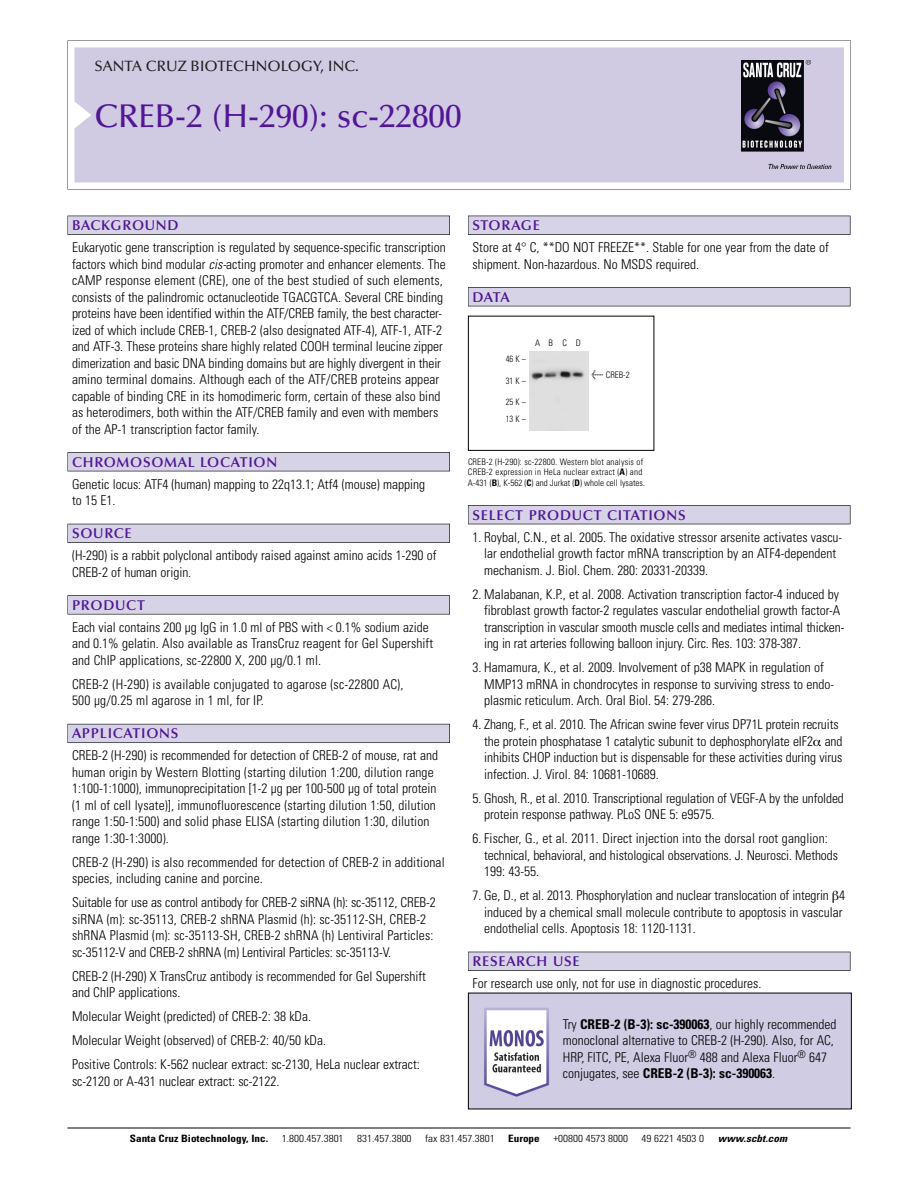
<style>
.page{position:relative;width:918px;height:1188px;background:#fff}
.page>*{position:absolute;margin:0;border:0;box-sizing:border-box;transform-origin:0 0}
.t1{font:500 33px "Optima";color:#511695}
.t2{font:500 15px "Optima";color:#231f20}
.t3{font:600 14.25px "Optima";letter-spacing:.05em;color:#511695}
.t4{font:300 condensed 13.5px/16.5px "Univers";color:#000}
.t5{font:300 condensed 10.2px "Univers";color:#000;scale:1.1 1}
.t6{font:700 condensed 10.2px "Univers";color:#000;scale:1.1 1}
.t7{font:italic 700 condensed 10.2px "Univers";letter-spacing:.005em;color:#000;scale:1.1 1}
.t8{font:300 condensed 9px/10.5px "Univers";letter-spacing:.02em;color:#000}
.t9{font:300 condensed 9px/16.5px "Univers";letter-spacing:.02em;color:#000;scale:.95 1}
.s1{font-style:italic}
.s2{font-family:"Meta Plus";font-weight:400;font-stretch:normal;font-size:10.5px}
.s3{font-weight:700}
</style>
<div class="page">
<svg style="left:68px;top:40px;width:783px;height:149px"></svg>
<div style="left:74px;top:47px;width:770px;height:135px;background:#d1cae3"></div>
<img style="left:741px;top:60px;width:90px;height:108px">
<div style="left:68px;top:216px;width:382px;height:19px;background:#525155"></div>
<div style="left:68px;top:216px;width:381px;height:18px;background:#d7d3e7"></div>
<div style="left:68px;top:452px;width:382px;height:19px;background:#525155"></div>
<div style="left:68px;top:453px;width:381px;height:18px;background:#d7d3e7"></div>
<div style="left:68px;top:524px;width:382px;height:19px;background:#525158"></div>
<div style="left:68px;top:524px;width:381px;height:18px;background:#d7d3e7"></div>
<div style="left:68px;top:595px;width:382px;height:19px;background:#575759"></div>
<div style="left:68px;top:596px;width:381px;height:18px;background:#d7d3e7"></div>
<div style="left:68px;top:724px;width:382px;height:19px;background:#5b5a62"></div>
<div style="left:68px;top:724px;width:381px;height:18px;background:#d7d3e7"></div>
<div style="left:468px;top:216px;width:382px;height:19px;background:#525155"></div>
<div style="left:468px;top:216px;width:382px;height:18px;background:#d7d3e7"></div>
<div style="left:468px;top:287px;width:382px;height:19px;background:#525155"></div>
<div style="left:468px;top:288px;width:382px;height:18px;background:#d7d3e7"></div>
<div style="left:468px;top:505px;width:382px;height:19px;background:#525156"></div>
<div style="left:468px;top:506px;width:382px;height:18px;background:#d7d3e7"></div>
<div style="left:468px;top:952px;width:382px;height:19px;background:#515055"></div>
<div style="left:468px;top:952px;width:382px;height:18px;background:#d7d3e7"></div>
<hr style="left:68px;top:1128px;width:782px;height:1px;background:#000">
<div style="left:468px;top:316px;width:186px;height:135px;border:1px solid #000"></div>
<img style="left:529px;top:351px;width:59px;height:79px">
<img style="left:470px;top:995px;width:380px;height:112px">
<p class="t2" style="left:94px;top:61px;width:266px">SANTA CRUZ BIOTECHNOLOGY, INC.</p>
<h1 class="t1" style="left:94px;top:103px;width:369px">CREB-2 (H-290): sc-22800</h1>
<p class="t3" style="left:72px;top:219px;width:108px">BACKGROUND</p>
<p class="t4" style="left:72px;top:240px;width:375px">Eukaryotic gene transcription is regulated by sequence-specific transcription factors which bind modular <span class="s1">cis-</span>acting promoter and enhancer elements. The cAMP response element (CRE), one of the best studied of such elements, consists of the palindromic octanucleotide TGACGTCA. Several CRE binding proteins have been identified within the ATF/CREB family, the best character&shy;ized of which include CREB-1, CREB-2 (also designated ATF-4), ATF-1, ATF-2 and ATF-3. These proteins share highly related COOH terminal leucine zipper dimerization and basic DNA binding domains but are highly divergent in their amino terminal domains. Although each of the ATF/CREB proteins appear capable of binding CRE in its homodimeric form, certain of these also bind as heterodimers, both within the ATF/CREB family and even with members of the AP-1 transcription factor family.</p>
<p class="t3" style="left:72px;top:456px;width:207px">CHROMOSOMAL LOCATION</p>
<p class="t4" style="left:72px;top:477px;width:355px">Genetic locus: ATF4 (human) mapping to 22q13.1; Atf4 (mouse) mapping to 15 E1.</p>
<p class="t3" style="left:72px;top:528px;width:61px">SOURCE</p>
<p class="t4" style="left:72px;top:548px;width:366px">(H-290) is a rabbit polyclonal antibody raised against amino acids 1-290 of<br>CREB-2 of human origin.</p>
<p class="t3" style="left:72px;top:599px;width:74px">PRODUCT</p>
<p class="t4" style="left:72px;top:620px;width:363px">Each vial contains 200 µg IgG in 1.0 ml of PBS with &lt; 0.1% sodium azide and 0.1% gelatin. Also available as TransCruz reagent for Gel Supershift and ChIP applications, sc-22800 X, 200 µg/0.1 ml.</p>
<p class="t4" style="left:72px;top:677px;width:333px">CREB-2 (H-290) is available conjugated to agarose (sc-22800 AC),<br>500 µg/0.25 ml agarose in 1 ml, for IP.</p>
<p class="t3" style="left:72px;top:728px;width:108px">APPLICATIONS</p>
<p class="t4" style="left:72px;top:748px;width:367px">CREB-2 (H-290) is recommended for detection of CREB-2 of mouse, rat and human origin by Western Blotting (starting dilution 1:200, dilution range 1:100-1:1000), immunoprecipitation [1-2 µg per 100-500 µg of total protein (1 ml of cell lysate)], immunofluorescence (starting dilution 1:50, dilution range 1:50-1:500) and solid phase ELISA (starting dilution 1:30, dilution range 1:30-1:3000).</p>
<p class="t4" style="left:72px;top:855px;width:374px">CREB-2 (H-290) is also recommended for detection of CREB-2 in additional species, including canine and porcine.</p>
<p class="t4" style="left:72px;top:895px;width:365px">Suitable for use as control antibody for CREB-2 siRNA (h): sc-35112, CREB-2 siRNA (m): sc-35113, CREB-2 shRNA Plasmid (h): sc-35112-SH, CREB-2 shRNA Plasmid (m): sc-35113-SH, CREB-2 shRNA (h) Lentiviral Particles: sc-35112-V and CREB-2 shRNA (m) Lentiviral Particles: sc-35113-V.</p>
<p class="t4" style="left:72px;top:969px;width:355px">CREB-2 (H-290) X TransCruz antibody is recommended for Gel Supershift and ChIP applications.</p>
<p class="t4" style="left:72px;top:1006px;width:349px;line-height:24px">Molecular Weight (predicted) of CREB-2: 38 kDa.<br>Molecular Weight (observed) of CREB-2: 40/50 kDa.<br>Positive Controls: K-562 nuclear extract: sc-2130, HeLa nuclear extract:</p>
<p class="t4" style="left:72px;top:1074px;width:209px">sc-2120 or A-431 nuclear extract: sc-2122.</p>
<p class="t3" style="left:473px;top:219px;width:69px">STORAGE</p>
<p class="t4" style="left:473px;top:240px;width:358px">Store at 4° C, **DO NOT FREEZE**. Stable for one year from the date of shipment. Non-hazardous. No MSDS required.</p>
<p class="t3" style="left:473px;top:291px;width:39px">DATA</p>
<p class="t9" style="left:506px;top:351px;width:23px">46K–</p>
<p class="t9" style="left:506px;top:373px;width:23px">31K–</p>
<p class="t9" style="left:506px;top:394px;width:23px">25K–<br>13K–</p>
<p class="t8" style="left:535px;top:338px;width:47px">ABCD</p>
<p class="t8" style="left:592px;top:370px;width:40px"><span class="s2">&lt;</span> CREB-2</p>
<p class="t8" style="left:468px;top:457px;width:179px">CREB-2 (H-290): sc-22800. Western blot analysis of<br>CREB-2 expression in HeLa nuclear extract (<span class="s3">A</span>) and<br>A-431 (<span class="s3">B</span>), K-562 (<span class="s3">C</span>) and Jurkat (<span class="s3">D</span>) whole cell lysates.</p>
<p class="t3" style="left:473px;top:509px;width:215px">SELECT PRODUCT CITATIONS</p>
<p class="t4" style="left:484px;top:530px;width:360px;text-indent:-12px">1. Roybal, C.N., et al. 2005. The oxidative stressor arsenite activates vascu&shy;lar endothelial growth factor mRNA transcription by an ATF4-dependent mechanism. J. Biol. Chem. 280: 20331-20339.</p>
<p class="t4" style="left:484px;top:587px;width:362px;text-indent:-12px">2. Malabanan, K.P., et al. 2008. Activation transcription factor-4 induced by fibroblast growth factor-2 regulates vascular endothelial growth factor-A transcription in vascular smooth muscle cells and mediates intimal thicken&shy;ing in rat arteries following balloon injury. Circ. Res. 103: 378-387.</p>
<p class="t4" style="left:484px;top:660px;width:351px;text-indent:-12px">3. Hamamura, K., et al. 2009. Involvement of p38 MAPK in regulation of<br>MMP13 mRNA in chondrocytes in response to surviving stress to endo&shy;plasmic reticulum. Arch. Oral Biol. 54: 279-286.</p>
<p class="t4" style="left:484px;top:717px;width:360px;text-indent:-12px">4. Zhang, F., et al. 2010. The African swine fever virus DP71L protein recruits the protein phosphatase 1 catalytic subunit to dephosphorylate eIF2 and inhibits CHOP induction but is dispensable for these activities during virus infection. J. Virol. 84: 10681-10689.</p>
<p class="t4" style="left:484px;top:791px;width:361px;text-indent:-12px">5. Ghosh, R., et al. 2010. Transcriptional regulation of VEGF-A by the unfolded protein response pathway. PLoS ONE 5: e9575.</p>
<p class="t4" style="left:484px;top:831px;width:355px;text-indent:-12px">6. Fischer, G., et al. 2011. Direct injection into the dorsal root ganglion: technical, behavioral, and histological observations. J. Neurosci. Methods<br>199: 43-55.</p>
<p class="t4" style="left:484px;top:888px;width:363px;text-indent:-12px">7. Ge, D., et al. 2013. Phosphorylation and nuclear translocation of integrin 4 induced by a chemical small molecule contribute to apoptosis in vascular endothelial cells. Apoptosis 18: 1120-1131.</p>
<p class="t3" style="left:473px;top:956px;width:109px">RESEARCH USE</p>
<p class="t4" style="left:473px;top:976px;width:290px">For research use only, not for use in diagnostic procedures.</p>
<p class="t4" style="left:563px;top:1017px;width:275px">Try <span class="s3">CREB-2 (B-3): sc-390063</span>, our highly recommended monoclonal alternative to CREB-2 (H-290). Also, for AC, HRP, FITC, PE, Alexa Fluor<sup>®</sup> 488 and Alexa Fluor<sup>®</sup> 647 conjugates, see <span class="s3">CREB-2 (B-3): sc-390063</span>.</p>
<p class="t6" style="left:130px;top:1135px;width:127px">Santa Cruz Biotechnology, Inc.</p>
<p class="t5" style="left:282px;top:1135px;width:58px">1.800.457.3801</p>
<p class="t5" style="left:357px;top:1135px;width:51px">831.457.3800</p>
<p class="t5" style="left:425px;top:1135px;width:65px">fax 831.457.3801</p>
<p class="t6" style="left:508px;top:1135px;width:30px">Europe</p>
<p class="t5" style="left:553px;top:1135px;width:69px">+00800 4573 8000</p>
<p class="t5" style="left:642px;top:1135px;width:58px">49 6221 4503 0</p>
<p class="t7" style="left:718px;top:1135px;width:64px">www.scbt.com</p>
</div>
